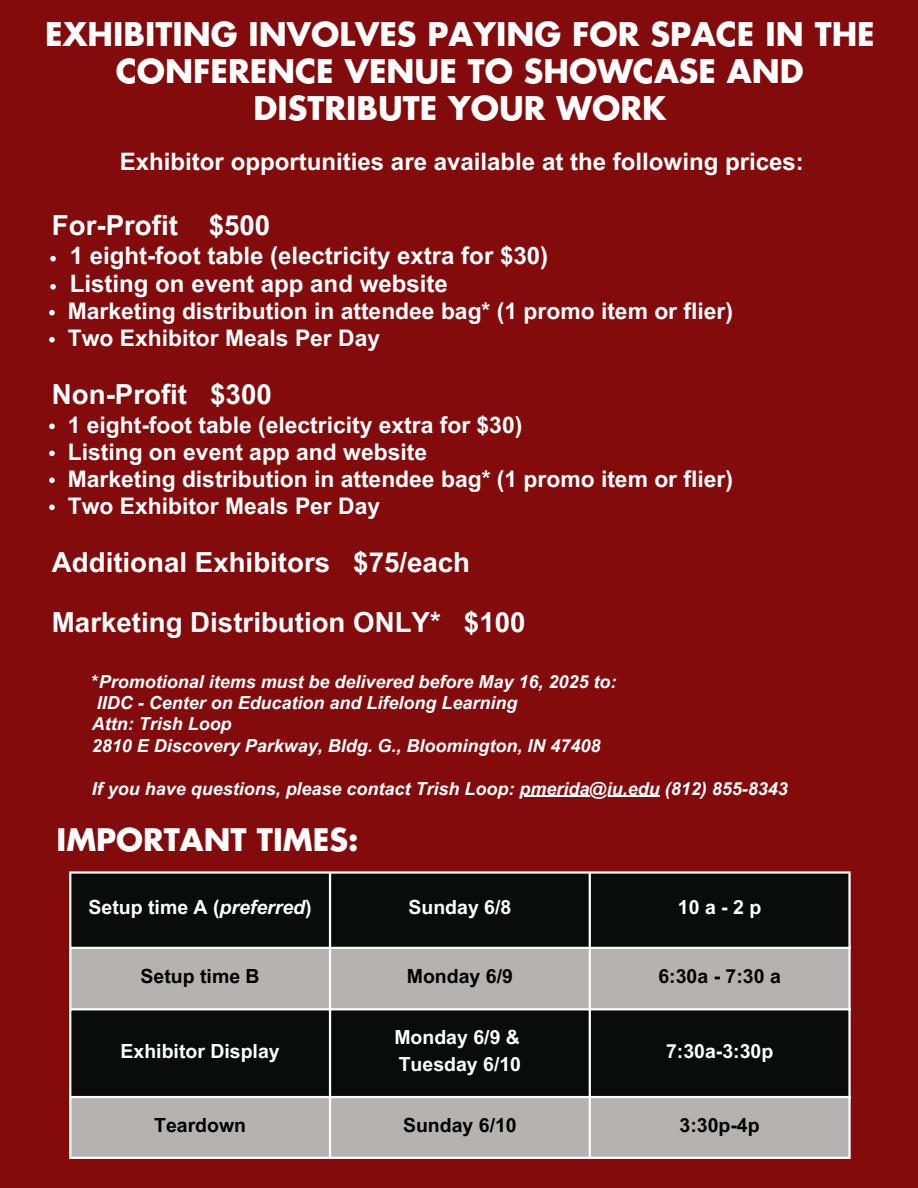
<style>
.page{position:relative;width:918px;height:1188px;background:#840b0b}
.page>*{position:absolute;margin:0;border:0;box-sizing:border-box;transform-origin:0 0}
.t1{font:700 31.8px/37.2px "Futura LT Pro";color:#fff;text-align:center}
.t2{font:700 30.3px "Futura LT Pro";color:#fefefe}
.t3{font:700 27.75px "Arial MT Pro";color:#fff}
.t4{font:700 24px "Arial MT Pro";color:#fff}
.t5{font:700 22.8px "Arial MT Pro";color:#fff}
.t6{font:700 19.5px "Arial MT Pro";color:#fff}
.t7{font:700 19.5px "Arial MT Pro";color:#000}
.t8{font:italic 700 18px "Arial MT Pro";color:#fff}
.s1{font-style:normal}
.s2{font-style:italic}
</style>
<div class="page">
<div style="left:71px;top:874px;width:777px;height:73px;background:#0a0b0b"></div>
<svg style="left:71px;top:949px;width:777px;height:208px;background:#6f6c6c"></svg>
<hr style="left:69px;top:874px;width:2px;height:283px;background:#fefefe">
<hr style="left:329px;top:874px;width:2px;height:283px;background:#fefefe">
<hr style="left:589px;top:874px;width:2px;height:283px;background:#fefefe">
<hr style="left:848px;top:874px;width:3px;height:283px;background:#fefefe">
<hr style="left:69px;top:871px;width:782px;height:3px;background:#fefefe">
<hr style="left:69px;top:947px;width:782px;height:2px;background:#fefefe">
<hr style="left:69px;top:1008px;width:782px;height:2px;background:#fefefe">
<hr style="left:69px;top:1096px;width:782px;height:2px;background:#fefefe">
<hr style="left:69px;top:1157px;width:782px;height:2px;background:#fefefe">
<svg style="left:50px;top:256px;width:6px;height:6px"></svg>
<svg style="left:50px;top:284px;width:6px;height:6px"></svg>
<svg style="left:49px;top:310px;width:6px;height:6px"></svg>
<svg style="left:49px;top:337px;width:6px;height:6px"></svg>
<svg style="left:49px;top:424px;width:6px;height:5px"></svg>
<svg style="left:49px;top:451px;width:6px;height:5px"></svg>
<svg style="left:49px;top:478px;width:6px;height:5px"></svg>
<svg style="left:49px;top:505px;width:6px;height:5px"></svg>
<hr style="left:519px;top:796px;width:141px;height:1px;background:#fff">
<h1 class="t1" style="left:45px;top:17px;width:831px">EXHIBITING INVOLVES PAYING FOR SPACE IN THE<br>CONFERENCE VENUE TO SHOWCASE AND<br>DISTRIBUTE YOUR WORK</h1>
<h2 class="t4" style="left:120px;top:153px;width:686px">Exhibitor opportunities are available at the following prices:</h2>
<p class="t3" style="left:52px;top:214px;width:220px">For-Profit $500</p>
<p class="t4" style="left:70px;top:246px;width:480px">1 eight-foot table (electricity extra for $30)</p>
<p class="t4" style="left:70px;top:274px;width:380px">Listing on event app and website</p>
<p class="t5" style="left:68px;top:302px;width:667px">Marketing distribution in attendee bag* (1 promo item or flier)</p>
<p class="t5" style="left:68px;top:329px;width:314px">Two Exhibitor Meals Per Day</p>
<p class="t3" style="left:52px;top:384px;width:221px">Non-Profit $300</p>
<h1 class="t5" style="left:68px;top:416px;width:456px">1 eight-foot table (electricity extra for $30)</h1>
<p class="t5" style="left:68px;top:443px;width:361px">Listing on event app and website</p>
<p class="t5" style="left:68px;top:470px;width:667px">Marketing distribution in attendee bag* (1 promo item or flier)</p>
<p class="t5" style="left:68px;top:497px;width:314px">Two Exhibitor Meals Per Day</p>
<p class="t3" style="left:52px;top:552px;width:420px">Additional Exhibitors $75/each</p>
<p class="t3" style="left:52px;top:611px;width:475px">Marketing Distribution ONLY* $100</p>
<p class="t8" style="left:92px;top:675px;width:526px"><span class="s1">*</span>Promotional items must be delivered before May 16, 2025 to:</p>
<p class="t8" style="left:97px;top:696px;width:422px">IIDC - Center on Education and Lifelong Learning</p>
<p class="t8" style="left:92px;top:717px;width:141px">Attn: Trish Loop</p>
<p class="t8" style="left:92px;top:739px;width:510px">2810 E Discovery Parkway, Bldg. G., Bloomington, IN 47408</p>
<p class="t8" style="left:92px;top:781px;width:698px">If you have questions, please contact Trish Loop: pmerida@iu.edu (812) 855-8343</p>
<p class="t2" style="left:57px;top:826px;width:304px">IMPORTANT TIMES:</p>
<h1 class="t6" style="left:89px;top:900px;width:225px">Setup time A (<span class="s2">preferred</span>)</h1>
<h3 class="t6" style="left:408px;top:900px;width:104px">Sunday 6/8</h3>
<h2 class="t6" style="left:678px;top:900px;width:85px">10a-2p</h2>
<p class="t7" style="left:141px;top:969px;width:121px">Setup time B</p>
<p class="t7" style="left:407px;top:969px;width:108px">Monday 6/9</p>
<p class="t7" style="left:658px;top:969px;width:124px">6:30a - 7:30 a</p>
<p class="t6" style="left:121px;top:1044px;width:161px">Exhibitor Display</p>
<h2 class="t6" style="left:394px;top:1030px;width:127px">Monday 6/9 &amp;</h2>
<p class="t6" style="left:399px;top:1057px;width:124px">Tuesday 6/10</p>
<p class="t6" style="left:666px;top:1044px;width:109px">7:30a-3:30p</p>
<p class="t7" style="left:154px;top:1118px;width:94px">Teardown</p>
<p class="t7" style="left:403px;top:1118px;width:115px">Sunday 6/10</p>
<h2 class="t7" style="left:680px;top:1118px;width:82px">3:30p-4p</h2>
</div>
